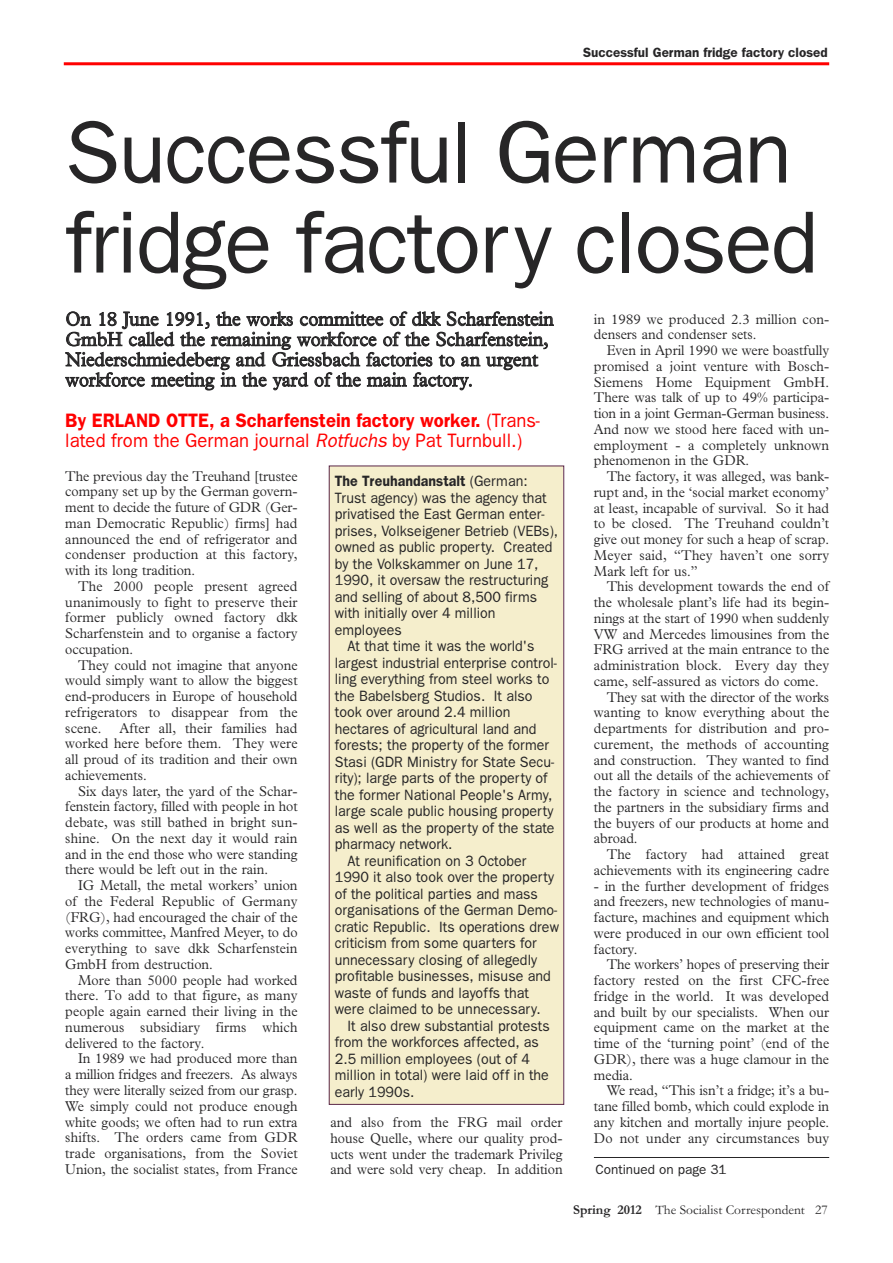
<style>
.page{position:relative;width:893px;height:1263px;background:#fff}
.page>*{position:absolute;margin:0;border:0;box-sizing:border-box;transform-origin:0 0}
.t1{font:88.5px/90px "Franklin Gothic";letter-spacing:-.02em;color:#272627}
.t2{font:19.5px/20.2px "PL Light";letter-spacing:-.005em;color:#272627;scale:.95 1}
.t3{font:19.5px/20.2px "Franklin Gothic";color:#f00;scale:.95 1}
.t4{font:15px "Franklin Gothic";color:#272627;scale:.95 1}
.t5{font:600 15px "Franklin Gothic";color:#272627;scale:.95 1}
.t6{font:14.25px/15.8px "PL Light";color:#272627;text-align:justify;scale:.95 1}
.t7{font:13.5px "Garamond";color:#272627}
.t8{font:600 13.5px "Franklin Gothic";color:#272627}
.t9{font:13.5px "Franklin Gothic";color:#272627}
.s1{font-weight:600}
.s2{font-style:italic}
.s3{font-weight:400}
.s4{font-weight:700}
</style>
<div class="page">
<hr style="left:64px;top:62px;width:765px;height:3px;background:#f00">
<div style="left:330px;top:466px;width:233px;height:638px;background:#f5eecc"></div>
<div style="left:329px;top:466px;width:235px;height:639px;border:1px solid #5b2746"></div>
<hr style="left:594px;top:1157px;width:235px;height:1px;background:#272627">
<p class="t8" style="left:583px;top:44px;width:246px">Successful German fridge factory closed</p>
<h1 class="t1" style="left:65px;top:105px;width:755px">Successful German fridge factory closed</h1>
<h2 class="t2" style="left:66px;top:308px;width:515px">On 18 June 1991, the works committee of dkk Scharfenstein GmbH called the remaining workforce of the Scharfenstein, Niederschmiedeberg and Griessbach factories to an urgent workforce meeting in the yard of the main factory.</h2>
<h2 class="t3" style="left:65px;top:410px;width:501px"><span class="s1">By ERLAND OTTE, a Scharfenstein factory worker.</span> (Trans&shy;lated from the German journal <span class="s2">Rotfuchs</span> by Pat Turnbull.)</h2>
<p class="t6" style="left:594px;top:311px;width:249px">in 1989 we produced 2.3 million con&shy;densers and condenser sets.</p>
<p class="t6" style="left:594px;top:342px;width:249px;text-indent:13px">Even in April 1990 we were boastfully promised a joint venture with Bosch-Siemens Home Equipment GmbH.<br>There was talk of up to 49% participa&shy;tion in a joint German-German business.<br>And now we stood here faced with un&shy;employment - a completely unknown phenomenon in the GDR.</p>
<p class="t6" style="left:594px;top:468px;width:249px;text-indent:13px">The factory, it was alleged, was bank&shy;rupt and, in the ‘social market economy’ at least, incapable of survival. So it had to be closed. The Treuhand couldn’t give out money for such a heap of scrap.<br>Meyer said, “They haven’t one sorry Mark left for us.”</p>
<p class="t6" style="left:607px;top:578px;width:236px">This development towards the end of</p>
<p class="t6" style="left:594px;top:594px;width:249px">the wholesale plant’s life had its begin-</p>
<p class="t6" style="left:594px;top:610px;width:249px">nings at the start of 1990 when suddenly</p>
<p class="t6" style="left:594px;top:626px;width:249px">VW and Mercedes limousines from the</p>
<p class="t6" style="left:594px;top:641px;width:249px">FRG arrived at the main entrance to the</p>
<p class="t6" style="left:594px;top:657px;width:249px">administration block. Every day they</p>
<p class="t6" style="left:594px;top:673px;width:238px">came, self-assured as victors do come.</p>
<p class="t6" style="left:607px;top:689px;width:236px">They sat with the director of the works</p>
<p class="t6" style="left:594px;top:704px;width:249px">wanting to know everything about the</p>
<p class="t6" style="left:594px;top:720px;width:249px">departments for distribution and pro-</p>
<p class="t6" style="left:594px;top:736px;width:249px">curement, the methods of accounting</p>
<p class="t6" style="left:594px;top:752px;width:249px">and construction. They wanted to find</p>
<p class="t6" style="left:594px;top:767px;width:249px">out all the details of the achievements of</p>
<p class="t6" style="left:594px;top:783px;width:249px">the factory in science and technology,</p>
<p class="t6" style="left:594px;top:799px;width:249px">the partners in the subsidiary firms and</p>
<p class="t6" style="left:594px;top:815px;width:249px">the buyers of our products at home and</p>
<p class="t6" style="left:594px;top:830px;width:48px">abroad.</p>
<p class="t6" style="left:607px;top:846px;width:236px">The factory had attained great</p>
<p class="t6" style="left:594px;top:862px;width:249px">achievements with its engineering cadre</p>
<p class="t6" style="left:594px;top:878px;width:249px">- in the further development of fridges and freezers, new technologies of manu&shy;facture, machines and equipment which were produced in our own efficient tool factory.</p>
<p class="t6" style="left:594px;top:956px;width:249px;text-indent:13px">The workers’ hopes of preserving their factory rested on the first CFC-free fridge in the world. It was developed and built by our specialists. When our equipment came on the market at the time of the ‘turning point’ (end of the GDR), there was a huge clamour in the media.</p>
<p class="t6" style="left:594px;top:1082px;width:249px;text-indent:13px">We read, “This isn’t a fridge; it’s a bu&shy;tane filled bomb, which could explode in any kitchen and mortally injure people.<br>Do not under any circumstances buy</p>
<p class="t6" style="left:65px;top:468px;width:246px">The previous day the Treuhand [trustee company set up by the German govern&shy;ment to decide the future of GDR (Ger&shy;man Democratic Republic) firms] had announced the end of refrigerator and condenser production at this factory, with its long tradition.</p>
<p class="t6" style="left:65px;top:578px;width:246px;text-indent:13px">The 2000 people present agreed unanimously to fight to preserve their former publicly owned factory dkk Scharfenstein and to organise a factory occupation.</p>
<p class="t6" style="left:65px;top:657px;width:246px;text-indent:13px">They could not imagine that anyone would simply want to allow the biggest end-producers in Europe of household refrigerators to disappear from the scene.</p>
<p class="t5" style="left:335px;top:472px;width:204px">The Treuhandanstalt <span class="s3">(German:</span></p>
<p class="t4" style="left:335px;top:489px;width:225px">Trust agency) was the agency that</p>
<p class="t4" style="left:335px;top:505px;width:222px">privatised the East German enter-</p>
<p class="t4" style="left:335px;top:522px;width:237px">prises, Volkseigener Betrieb (VEBs),</p>
<p class="t4" style="left:335px;top:538px;width:231px">owned as public property. Created</p>
<p class="t4" style="left:335px;top:555px;width:216px">by the Volkskammer on June 17,</p>
<p class="t4" style="left:335px;top:571px;width:226px">1990, it oversaw the restructuring</p>
<p class="t4" style="left:335px;top:588px;width:214px">and selling of about 8,500 firms</p>
<p class="t4" style="left:335px;top:604px;width:171px">with initially over 4 million</p>
<p class="t4" style="left:335px;top:621px;width:72px">employees</p>
<p class="t4" style="left:348px;top:637px;width:198px">At that time it was the world's</p>
<p class="t4" style="left:335px;top:654px;width:235px">largest industrial enterprise control-</p>
<p class="t4" style="left:335px;top:670px;width:227px">ling everything from steel works to</p>
<p class="t4" style="left:335px;top:687px;width:210px">the Babelsberg Studios. It also</p>
<p class="t4" style="left:335px;top:703px;width:187px">took over around 2.4 million</p>
<p class="t4" style="left:335px;top:720px;width:214px">hectares of agricultural land and</p>
<p class="t4" style="left:335px;top:736px;width:227px">forests; the property of the former</p>
<p class="t4" style="left:335px;top:753px;width:232px">Stasi (GDR Ministry for State Secu-</p>
<p class="t4" style="left:335px;top:769px;width:225px">rity); large parts of the property of</p>
<p class="t4" style="left:335px;top:786px;width:230px">the former National People's Army,</p>
<p class="t4" style="left:335px;top:802px;width:232px">large scale public housing property</p>
<p class="t4" style="left:335px;top:819px;width:233px">as well as the property of the state</p>
<p class="t4" style="left:335px;top:835px;width:125px">pharmacy network.</p>
<p class="t4" style="left:348px;top:852px;width:190px">At reunification on 3 October</p>
<p class="t4" style="left:335px;top:868px;width:232px">1990 it also took over the property</p>
<p class="t4" style="left:335px;top:885px;width:215px">of the political parties and mass</p>
<p class="t4" style="left:335px;top:901px;width:236px">organisations of the German Demo-</p>
<p class="t4" style="left:335px;top:918px;width:238px">cratic Republic. Its operations drew</p>
<p class="t4" style="left:335px;top:934px;width:214px">criticism from some quarters for</p>
<p class="t4" style="left:335px;top:951px;width:214px">unnecessary closing of allegedly</p>
<p class="t4" style="left:335px;top:967px;width:229px">profitable businesses, misuse and</p>
<p class="t4" style="left:335px;top:984px;width:206px">waste of funds and layoffs that</p>
<p class="t4" style="left:335px;top:1000px;width:218px">were claimed to be unnecessary.</p>
<p class="t4" style="left:348px;top:1017px;width:214px">It also drew substantial protests</p>
<p class="t4" style="left:335px;top:1033px;width:216px">from the workforces affected, as</p>
<p class="t4" style="left:335px;top:1050px;width:207px">2.5 million employees (out of 4</p>
<p class="t4" style="left:335px;top:1066px;width:227px">million in total) were laid off in the</p>
<p class="t4" style="left:335px;top:1083px;width:85px">early 1990s.</p>
<p class="t6" style="left:65px;top:720px;width:246px;text-indent:54px">After all, their families had worked here before them. They were all proud of its tradition and their own achievements.</p>
<p class="t6" style="left:65px;top:783px;width:246px;text-indent:13px">Six days later, the yard of the Schar&shy;fenstein factory, filled with people in hot debate, was still bathed in bright sun&shy;shine. On the next day it would rain and in the end those who were standing there would be left out in the rain.</p>
<p class="t6" style="left:65px;top:877px;width:246px;text-indent:13px">IG Metall, the metal workers’ union of the Federal Republic of Germany (FRG), had encouraged the chair of the works committee, Manfred Meyer, to do everything to save dkk Scharfenstein GmbH from destruction.</p>
<p class="t6" style="left:65px;top:972px;width:246px;text-indent:13px">More than 5000 people had worked there. To add to that figure, as many people again earned their living in the numerous subsidiary firms which delivered to the factory.</p>
<p class="t6" style="left:65px;top:1050px;width:246px;text-indent:13px">In 1989 we had produced more than a million fridges and freezers. As always they were literally seized from our grasp.<br>We simply could not produce enough white goods; we often had to run extra shifts. The orders came from GDR trade organisations, from the Soviet Union, the socialist states, from France</p>
<p class="t6" style="left:330px;top:1114px;width:246px">and also from the FRG mail order house Quelle, where our quality prod&shy;ucts went under the trademark Privileg and were sold very cheap. In addition</p>
<p class="t9" style="left:595px;top:1162px;width:133px">Continued on page 31</p>
<p class="t7" style="left:573px;top:1201px;width:256px"><span class="s4">Spring 2012</span> The Socialist Correspondent 27</p>
</div>
